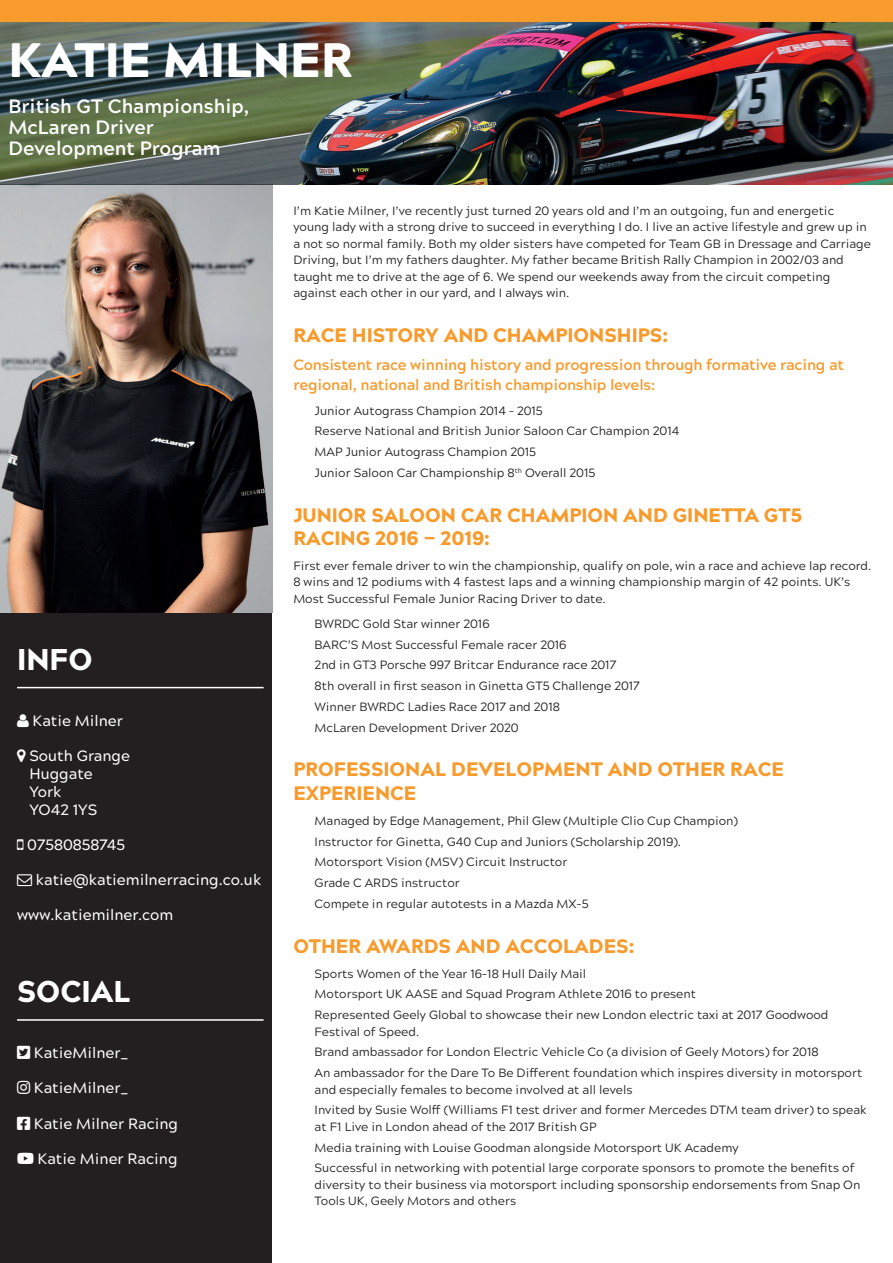
<style>
.page{position:relative;width:893px;height:1263px;background:#fff}
.page>*{position:absolute;margin:0;border:0;box-sizing:border-box;transform-origin:0 0}
.t1{font:900 48.3px "Acherus Grotesque";color:#fff}
.t2{font:900 30px "Acherus Grotesque";color:#fff}
.t3{font:900 19.5px/23.4px "Acherus Grotesque";color:#f89b2d}
.t4{font:700 19.35px/21px "Acherus Grotesque";color:#fff}
.t5{font:500 15px/18px "Acherus Grotesque";color:#fff}
.t6{font:700 15px/19.5px "Acherus Grotesque";letter-spacing:-.01em;color:#f89b2d}
.t7{font:12px/20.7px "Acherus Grotesque";color:#231f20}
</style>
<div class="page">
<div style="left:0;top:185px;width:272px;height:1078px;background:#231f20"></div>
<img style="left:0;top:185px;width:272px;height:427px">
<hr style="left:17px;top:687px;width:247px;height:1px;background:#fff">
<hr style="left:17px;top:1019px;width:247px;height:2px;background:#fff">
<img style="left:0;top:21px;width:893px;height:164px">
<div style="left:0;top:0;width:893px;height:21px;background:#f89b2d"></div>
<h1 class="t1" style="left:9px;top:18px;width:346px">KATIE MILNER</h1>
<h3 class="t4" style="left:9px;top:95px;width:242px">British GT Championship,<br>McLaren Driver<br>Development Program</h3>
<h2 class="t2" style="left:17px;top:633px;width:77px">INFO</h2>
<p class="t5" style="left:33px;top:711px;width:92px">Katie Milner</p>
<p class="t5" style="left:29px;top:746px;width:102px">South Grange<br>Huggate<br>York<br>YO42 1YS</p>
<p class="t5" style="left:27px;top:835px;width:99px">07580858745</p>
<p class="t5" style="left:36px;top:870px;width:227px">katie@katiemilnerracing.co.uk</p>
<p class="t5" style="left:17px;top:905px;width:158px">www.katiemilner.com</p>
<h2 class="t2" style="left:17px;top:966px;width:115px">SOCIAL</h2>
<p class="t5" style="left:34px;top:1043px;width:96px">KatieMilner_</p>
<p class="t5" style="left:34px;top:1078px;width:96px">KatieMilner_</p>
<p class="t5" style="left:34px;top:1113px;width:146px">Katie Milner Racing</p>
<p class="t5" style="left:17px;top:1148px;width:162px">□◆▼◆ Katie Miner Racing</p>
<p class="t7" style="left:293px;top:202px;width:579px;line-height:16.5px">I’m Katie Milner, I’ve recently just turned 20 years old and I’m an outgoing, fun and energetic young lady with a strong drive to succeed in everything I do. I live an active lifestyle and grew up in a not so normal family. Both my older sisters have competed for Team GB in Dressage and Carriage Driving, but I’m my fathers daughter. My father became British Rally Champion in 2002/03 and taught me to drive at the age of 6. We spend our weekends away from the circuit competing against each other in our yard, and I always win.</p>
<h3 class="t3" style="left:293px;top:323px;width:376px">RACE HISTORY AND CHAMPIONSHIPS:</h3>
<p class="t6" style="left:293px;top:354px;width:552px">Consistent race winning history and progression through formative racing at regional, national and British championship levels:</p>
<p class="t7" style="left:315px;top:399px;width:366px">Junior Autograss Champion 2014 – 2015<br>Reserve National and British Junior Saloon Car Champion 2014<br>MAP Junior Autograss Champion 2015<br>Junior Saloon Car Championship 8<sup>th</sup> Overall 2015</p>
<h3 class="t3" style="left:293px;top:502px;width:510px">JUNIOR SALOON CAR CHAMPION AND GINETTA GT5<br>RACING 2016 – 2019:</h3>
<p class="t7" style="left:293px;top:557px;width:580px;line-height:16.5px">First ever female driver to win the championship, qualify on pole, win a race and achieve lap record.<br>8 wins and 12 podiums with 4 fastest laps and a winning championship margin of 42 points. UK’s<br>Most Successful Female Junior Racing Driver to date.</p>
<p class="t7" style="left:315px;top:613px;width:327px">BWRDC Gold Star winner 2016<br>BARC’S Most Successful Female racer 2016<br>2nd in GT3 Porsche 997 Britcar Endurance race 2017<br>8th overall in first season in Ginetta GT5 Challenge 2017<br>Winner BWRDC Ladies Race 2017 and 2018<br>McLaren Development Driver 2020</p>
<h3 class="t3" style="left:293px;top:757px;width:492px">PROFESSIONAL DEVELOPMENT AND OTHER RACE<br>EXPERIENCE</h3>
<p class="t7" style="left:315px;top:810px;width:425px">Managed by Edge Management, Phil Glew (Multiple Clio Cup Champion)<br>Instructor for Ginetta, G40 Cup and Juniors (Scholarship 2019).<br>Motorsport Vision (MSV) Circuit Instructor<br>Grade C ARDS instructor<br>Compete in regular autotests in a Mazda MX-5</p>
<h3 class="t3" style="left:293px;top:933px;width:343px">OTHER AWARDS AND ACCOLADES:</h3>
<p class="t7" style="left:315px;top:962px;width:515px">Sports Women of the Year 16-18 Hull Daily Mail<br>Motorsport UK AASE and Squad Program Athlete 2016 to present<br>Represented Geely Global to showcase their new London electric taxi at 2017 Goodwood</p>
<p class="t7" style="left:315px;top:1020px;width:549px">Festival of Speed.<br>Brand ambassador for London Electric Vehicle Co (a division of Geely Motors) for 2018<br>An ambassador for the Dare To Be Different foundation which inspires diversity in motorsport</p>
<p class="t7" style="left:315px;top:1078px;width:554px">and especially females to become involved at all levels<br>Invited by Susie Wolff (Williams F1 test driver and former Mercedes DTM team driver) to speak</p>
<p class="t7" style="left:315px;top:1115px;width:541px">at F1 Live in London ahead of the 2017 British GP<br>Media training with Louise Goodman alongside Motorsport UK Academy<br>Successful in networking with potential large corporate sponsors to promote the benefits of</p>
<p class="t7" style="left:315px;top:1176px;width:547px;line-height:16.5px">diversity to their business via motorsport including sponsorship endorsements from Snap On<br>Tools UK, Geely Motors and others</p>
</div>
